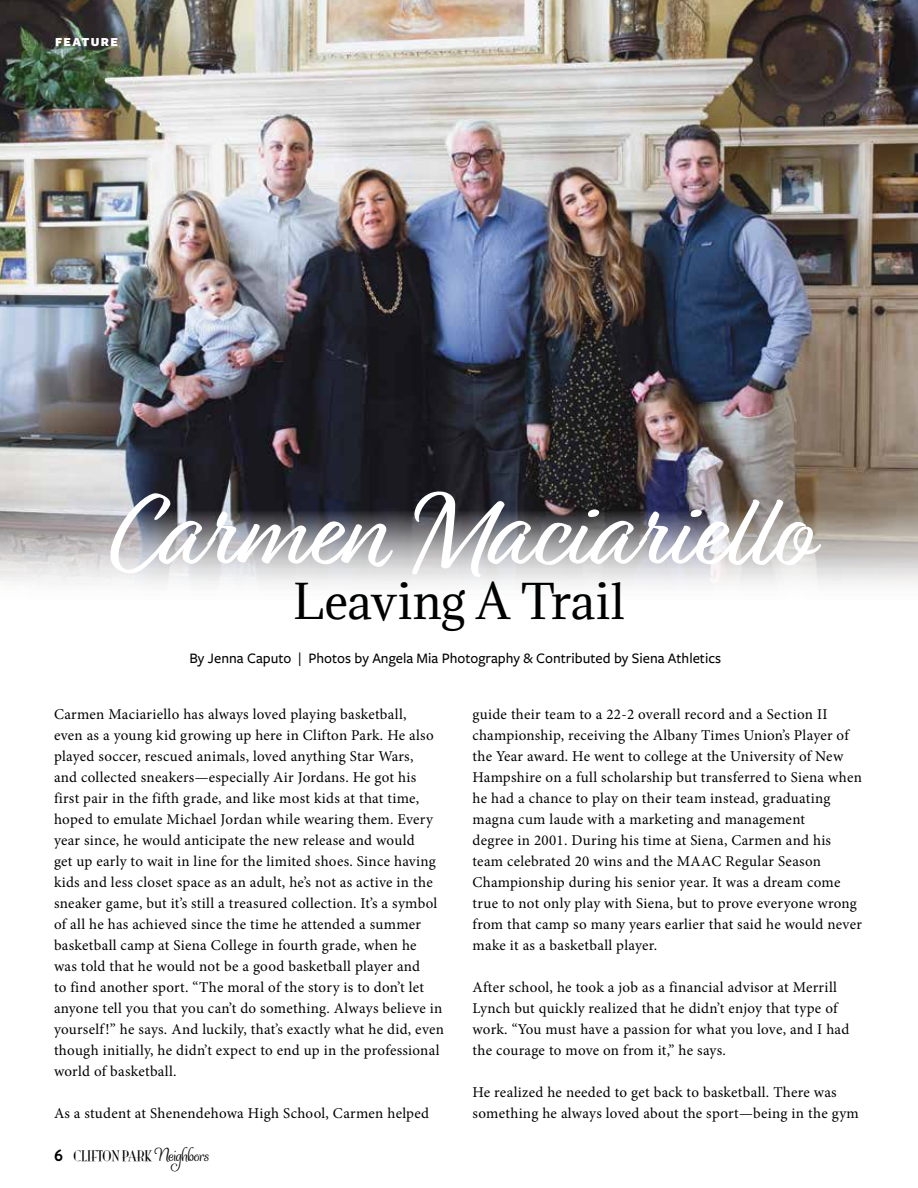
<style>
.page{position:relative;width:918px;height:1188px;background:#fff}
.page>*{position:absolute;margin:0;border:0;box-sizing:border-box;transform-origin:0 0}
.t1{font:107.85px "Relation Two";letter-spacing:-.005em;color:#fff}
.t2{font:45.45px "Adamina";letter-spacing:.005em;color:#000101}
.t3{font:15px/21px "Minion Pro";letter-spacing:.015em;color:#000}
.t4{font:500 15px "Freight Sans Pro";color:#000}
.t5{font:13.5px "Mona Lisa Solid ITCTT";color:#000}
.t6{font:900 12.75px "Freight Sans Pro";letter-spacing:.105em;color:#fff}
.s1{font-family:"Brandon Grotesque";font-weight:700;font-size:16.5px}
.s2{font-family:"Ladybird";font-size:19.5px}
</style>
<div class="page">
<img style="left:0;top:0;width:918px;height:585px">
<p class="t6" style="left:55px;top:33px;width:64px">FEATURE</p>
<h1 class="t1" style="left:109px;top:461px;width:702px">Carmen Maciariello</h1>
<h2 class="t2" style="left:293px;top:570px;width:333px">Leaving A Trail</h2>
<p class="t4" style="left:189px;top:648px;width:533px">By Jenna Caputo | Photos by Angela Mia Photography &amp; Contributed by Siena Athletics</p>
<p class="t3" style="left:54px;top:703px;width:392px">Carmen Maciariello has always loved playing basketball,<br>even as a young kid growing up here in Clifton Park. He also played soccer, rescued animals, loved anything Star Wars,<br>and collected sneakers—especially Air Jordans. He got his first pair in the fifth grade, and like most kids at that time, hoped to emulate Michael Jordan while wearing them. Every year since, he would anticipate the new release and would<br>get up early to wait in line for the limited shoes. Since having kids and less closet space as an adult, he’s not as active in the sneaker game, but it’s still a treasured collection. It’s a symbol of all he has achieved since the time he attended a summer basketball camp at Siena College in fourth grade, when he<br>was told that he would not be a good basketball player and<br>to find another sport. “The moral of the story is to don’t let anyone tell you that you can’t do something. Always believe in yourself!” he says. And luckily, that’s exactly what he did, even though initially, he didn’t expect to end up in the professional world of basketball.</p>
<p class="t3" style="left:54px;top:1102px;width:377px">As a student at Shenendehowa High School, Carmen helped</p>
<p class="t5" style="left:54px;top:1148px;width:156px"><span class="s1">6</span> CLIFTON PARK <span class="s2">Neighbors</span></p>
<p class="t3" style="left:472px;top:703px;width:391px">guide their team to a 22-2 overall record and a Section II championship, receiving the Albany Times Union’s Player of the Year award. He went to college at the University of New Hampshire on a full scholarship but transferred to Siena when he had a chance to play on their team instead, graduating magna cum laude with a marketing and management<br>degree in 2001. During his time at Siena, Carmen and his team celebrated 20 wins and the MAAC Regular Season Championship during his senior year. It was a dream come true to not only play with Siena, but to prove everyone wrong from that camp so many years earlier that said he would never make it as a basketball player.</p>
<p class="t3" style="left:472px;top:976px;width:378px">After school, he took a job as a financial advisor at Merrill Lynch but quickly realized that he didn’t enjoy that type of work. “You must have a passion for what you love, and I had the courage to move on from it,” he says.</p>
<p class="t3" style="left:472px;top:1081px;width:388px">He realized he needed to get back to basketball. There was something he always loved about the sport—being in the gym</p>
</div>
